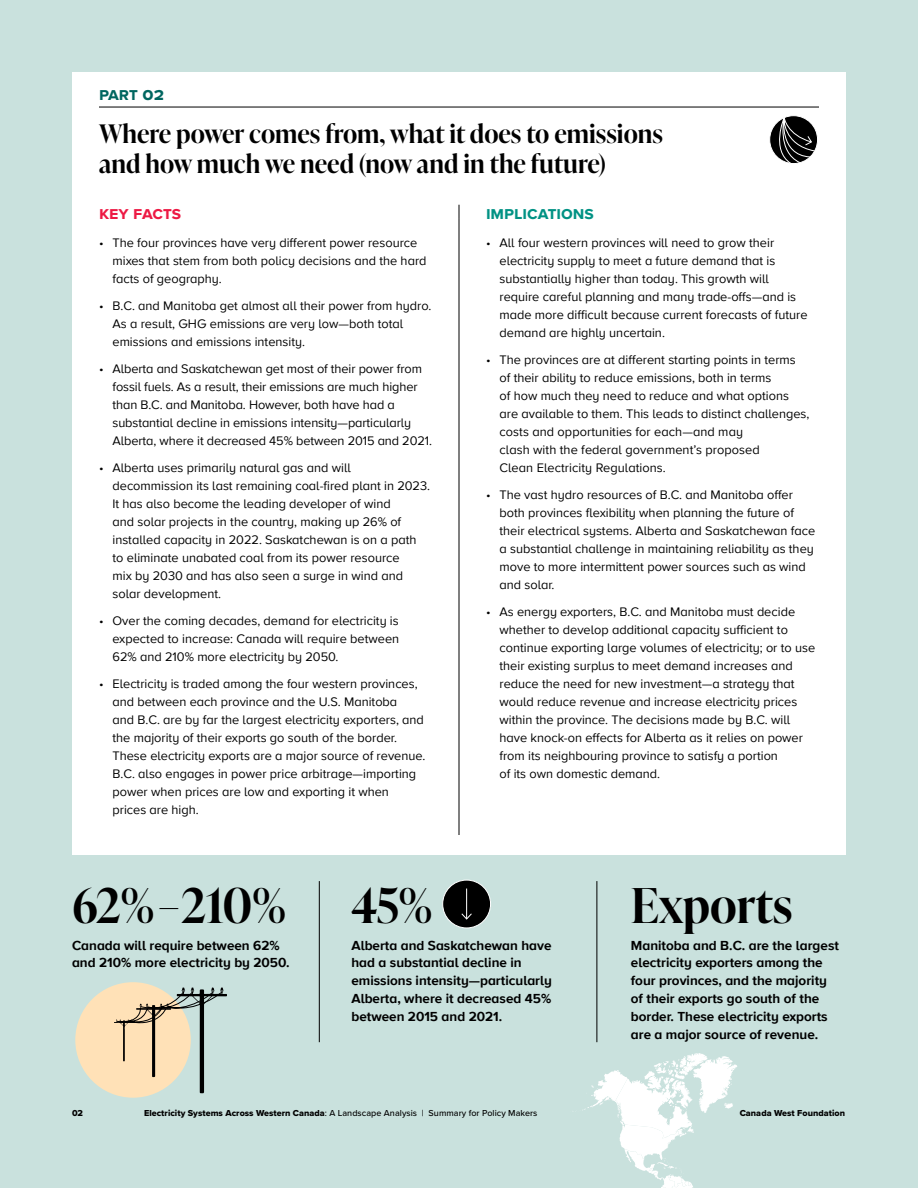
<style>
.page{position:relative;width:918px;height:1188px;background:#c9e1dd}
.page>*{position:absolute;margin:0;border:0;box-sizing:border-box;transform-origin:0 0}
.t1{font:600 48px "Ivy Presto Display";color:#000}
.t2{font:600 25.5px/30px "Ivy Presto Display";color:#000}
.t3{font:700 18px "Proxima Nova S";color:#009284}
.t4{font:700 18px "Proxima Nova S";color:#ed1944}
.t5{font:700 18px "Proxima Nova S";color:#006660}
.t6{font:700 13.5px/18px "Proxima Nova A";color:#000}
.t7{font:12.75px/18px "Proxima Nova A";color:#000}
.t8{font:500 9px "Proxima Nova";letter-spacing:.005em;color:#000}
.t9{font:9px "Proxima Nova Extrabld";letter-spacing:.005em;color:#000}
.s1{font-family:"Proxima Nova Extrabld";font-weight:400}
</style>
<div class="page">
<div style="left:72px;top:72px;width:774px;height:783px;background:#fff"></div>
<svg style="left:459px;top:205px;width:1px;height:14px"></svg>
<hr style="left:459px;top:219px;width:1px;height:616px;background:#000">
<hr style="left:99px;top:107px;width:720px;height:1px;background:#000">
<div style="left:443px;top:880px;width:48px;height:48px;background:#000;border-radius:50%"></div>
<div style="left:442px;top:880px;width:49px;height:48px;border:1px solid #fff;border-radius:50%"></div>
<hr style="left:466px;top:889px;width:1px;height:30px;background:#fff">
<svg style="left:461px;top:913px;width:11px;height:7px"></svg>
<hr style="left:319px;top:881px;width:1px;height:161px;background:#000">
<hr style="left:597px;top:881px;width:1px;height:161px;background:#000">
<div style="left:75px;top:982px;width:116px;height:116px;background:#ffe1b7;border-radius:50%"></div>
<svg style="left:114px;top:987px;width:113px;height:106px"></svg>
<svg style="left:582px;top:1053px;width:155px;height:135px"></svg>
<div style="left:770px;top:115px;width:48px;height:49px;border:1px solid #fff;border-radius:50%"></div>
<svg style="left:770px;top:117px;width:45px;height:47px"></svg>
<h3 class="t5" style="left:99px;top:83px;width:67px">part 02</h3>
<h2 class="t2" style="left:99px;top:118px;width:566px">Where power comes from, what it does to emissions and how much we need (now and in the future)</h2>
<h3 class="t4" style="left:99px;top:202px;width:84px">key facts</h3>
<h3 class="t3" style="left:486px;top:202px;width:109px">implications</h3>
<p class="t7" style="left:113px;top:233px;width:316px;text-indent:-14px">• The four provinces have very different power resource mixes that stem from both policy decisions and the hard facts of geography.</p>
<p class="t7" style="left:113px;top:296px;width:321px;text-indent:-14px">• B.C. and Manitoba get almost all their power from hydro.<br>As a result, GHG emissions are very low—both total emissions and emissions intensity.</p>
<p class="t7" style="left:113px;top:359px;width:321px;text-indent:-14px">• Alberta and Saskatchewan get most of their power from fossil fuels. As a result, their emissions are much higher than B.C. and Manitoba. However, both have had a substantial decline in emissions intensity—particularly Alberta, where it decreased 45% between 2015 and 2021.</p>
<p class="t7" style="left:113px;top:458px;width:319px;text-indent:-14px">• Alberta uses primarily natural gas and will decommission its last remaining coal-fired plant in 2023.<br>It has also become the leading developer of wind<br>and solar projects in the country, making up 26% of installed capacity in 2022. Saskatchewan is on a path to eliminate unabated coal from its power resource<br>mix by 2030 and has also seen a surge in wind and solar development.</p>
<p class="t7" style="left:113px;top:611px;width:288px;text-align:justify;text-indent:-14px">• Over the coming decades, demand for electricity is expected to increase: Canada will require between 62% and 210% more electricity by 2050.</p>
<p class="t7" style="left:113px;top:674px;width:315px;text-indent:-14px">• Electricity is traded among the four western provinces, and between each province and the U.S. Manitoba<br>and B.C. are by far the largest electricity exporters, and the majority of their exports go south of the border.<br>These electricity exports are a major source of revenue.<br>B.C. also engages in power price arbitrage—importing power when prices are low and exporting it when prices are high.</p>
<p class="t7" style="left:500px;top:233px;width:310px;text-indent:-14px">• All four western provinces will need to grow their electricity supply to meet a future demand that is substantially higher than today. This growth will require careful planning and many trade-offs—and is made more difficult because current forecasts of future demand are highly uncertain.</p>
<p class="t7" style="left:500px;top:350px;width:311px;text-indent:-14px">• The provinces are at different starting points in terms of their ability to reduce emissions, both in terms<br>of how much they need to reduce and what options are available to them. This leads to distinct challenges, costs and opportunities for each—and may<br>clash with the federal government’s proposed<br>Clean Electricity Regulations.</p>
<p class="t7" style="left:500px;top:485px;width:317px;text-indent:-14px">• The vast hydro resources of B.C. and Manitoba offer both provinces flexibility when planning the future of their electrical systems. Alberta and Saskatchewan face a substantial challenge in maintaining reliability as they move to more intermittent power sources such as wind and solar.</p>
<p class="t7" style="left:500px;top:602px;width:317px;text-indent:-14px">• As energy exporters, B.C. and Manitoba must decide whether to develop additional capacity sufficient to continue exporting large volumes of electricity; or to use their existing surplus to meet demand increases and reduce the need for new investment—a strategy that would reduce revenue and increase electricity prices within the province. The decisions made by B.C. will have knock-on effects for Alberta as it relies on power from its neighbouring province to satisfy a portion<br>of its own domestic demand.</p>
<h1 class="t1" style="left:72px;top:870px;width:215px">62%–210%</h1>
<p class="t6" style="left:72px;top:937px;width:219px">Canada will require between 62% and 210% more electricity by 2050.</p>
<h1 class="t1" style="left:351px;top:870px;width:82px">45%</h1>
<p class="t6" style="left:351px;top:937px;width:202px">Alberta and Saskatchewan have had a substantial decline in emissions intensity—particularly<br>Alberta, where it decreased 45% between 2015 and 2021.</p>
<h1 class="t1" style="left:631px;top:870px;width:163px">Exports</h1>
<p class="t6" style="left:631px;top:937px;width:210px">Manitoba and B.C. are the largest electricity exporters among the four provinces, and the majority of their exports go south of the border. These electricity exports are a major source of revenue.</p>
<p class="t9" style="left:72px;top:1106px;width:13px">02</p>
<p class="t8" style="left:144px;top:1106px;width:395px"><span class="s1">Electricity Systems Across Western Canada</span>: A Landscape Analysis | Summary for Policy Makers</p>
<p class="t9" style="left:740px;top:1106px;width:107px">Canada West Foundation</p>
</div>
